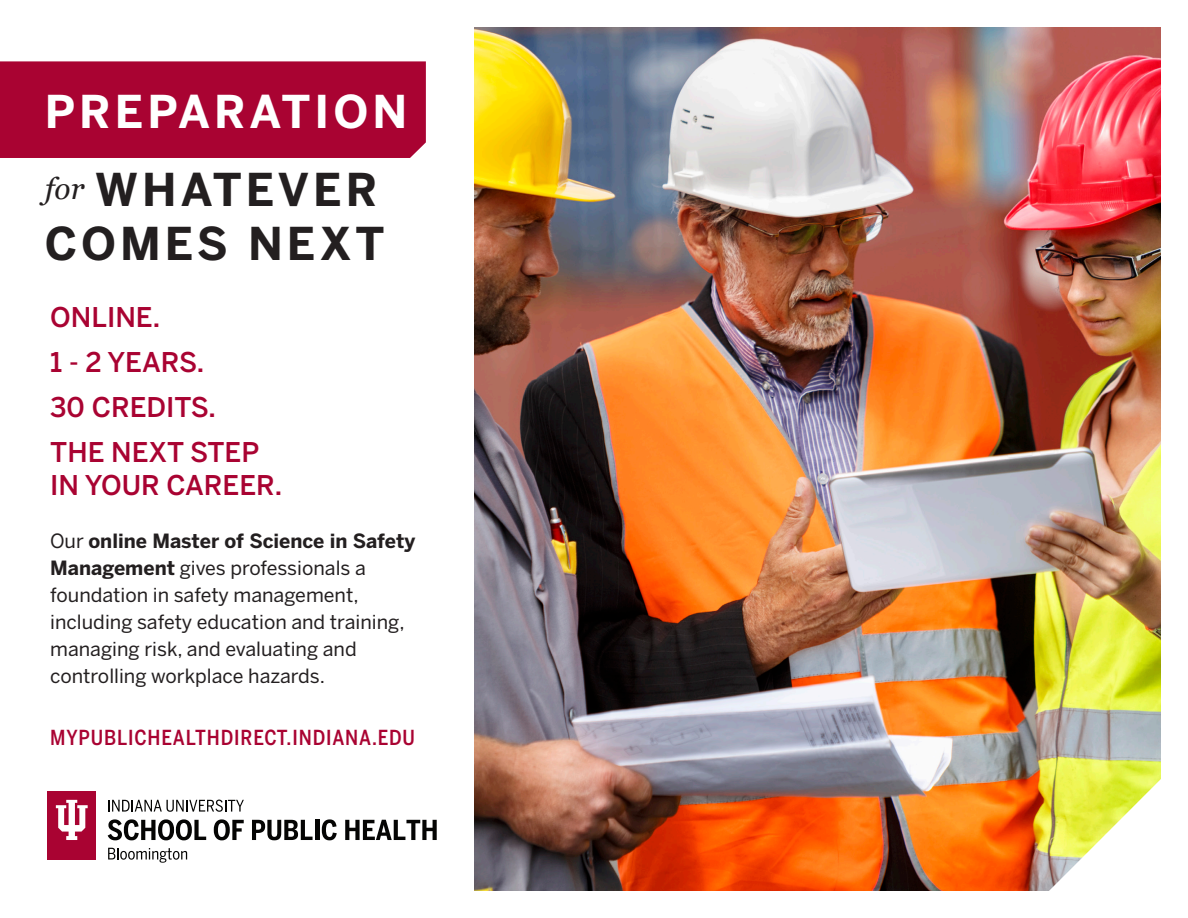
<style>
.page{position:relative;width:1188px;height:918px;background:#fff}
.page>*{position:absolute;margin:0;border:0;box-sizing:border-box;transform-origin:0 0}
.t1{font:700 44.85px/53.8px "Benton Sans";letter-spacing:.09em;color:#231f20}
.t2{font:700 44.85px "Benton Sans";letter-spacing:.09em;color:#fff}
.t3{font:500 27px/33px "Benton Sans";color:#a90332}
.t4{font:500 20.55px "Benton Sans Cond";letter-spacing:.04em;color:#a90332}
.t5{font:19.5px/27px "Benton Sans";color:#231f20}
.s1{font-weight:700}
</style>
<div class="page">
<div style="left:0;top:61px;width:426px;height:97px;background:#a90332"></div>
<img style="left:474px;top:27px;width:687px;height:864px">
<div style="left:48px;top:791px;width:48px;height:69px;background:#a90332"></div>
<svg style="left:56px;top:800px;width:32px;height:40px"></svg>
<svg style="left:108px;top:800px;width:136px;height:12px"></svg>
<svg style="left:108px;top:819px;width:98px;height:21px"></svg>
<svg style="left:214px;top:819px;width:30px;height:21px"></svg>
<svg style="left:252px;top:820px;width:61px;height:20px"></svg>
<hr style="left:315px;top:820px;width:4px;height:20px;background:#050504">
<svg style="left:322px;top:819px;width:15px;height:21px"></svg>
<svg style="left:345px;top:820px;width:92px;height:20px"></svg>
<svg style="left:108px;top:848px;width:79px;height:15px"></svg>
<svg style="left:1035px;top:766px;width:126px;height:125px"></svg>
<p class="t2" style="left:45px;top:83px;width:364px">PREPARATION</p>
<p class="t1" style="left:45px;top:164px;width:341px"><sup>for</sup> WHATEVER<br>COMES NEXT</p>
<p class="t3" style="left:50px;top:301px;width:112px">ONLINE.</p>
<p class="t3" style="left:50px;top:346px;width:156px">1 - 2 YEARS.</p>
<p class="t3" style="left:50px;top:391px;width:167px">30 CREDITS.</p>
<p class="t3" style="left:50px;top:436px;width:234px">THE NEXT STEP<br>IN YOUR CAREER.</p>
<p class="t5" style="left:50px;top:528px;width:367px">Our <span class="s1">online Master of Science in Safety Management</span> gives professionals a foundation in safety management, including safety education and training, managing risk, and evaluating and controlling workplace hazards.</p>
<p class="t4" style="left:50px;top:725px;width:366px">MYPUBLICHEALTHDIRECT.INDIANA.EDU</p>
</div>
